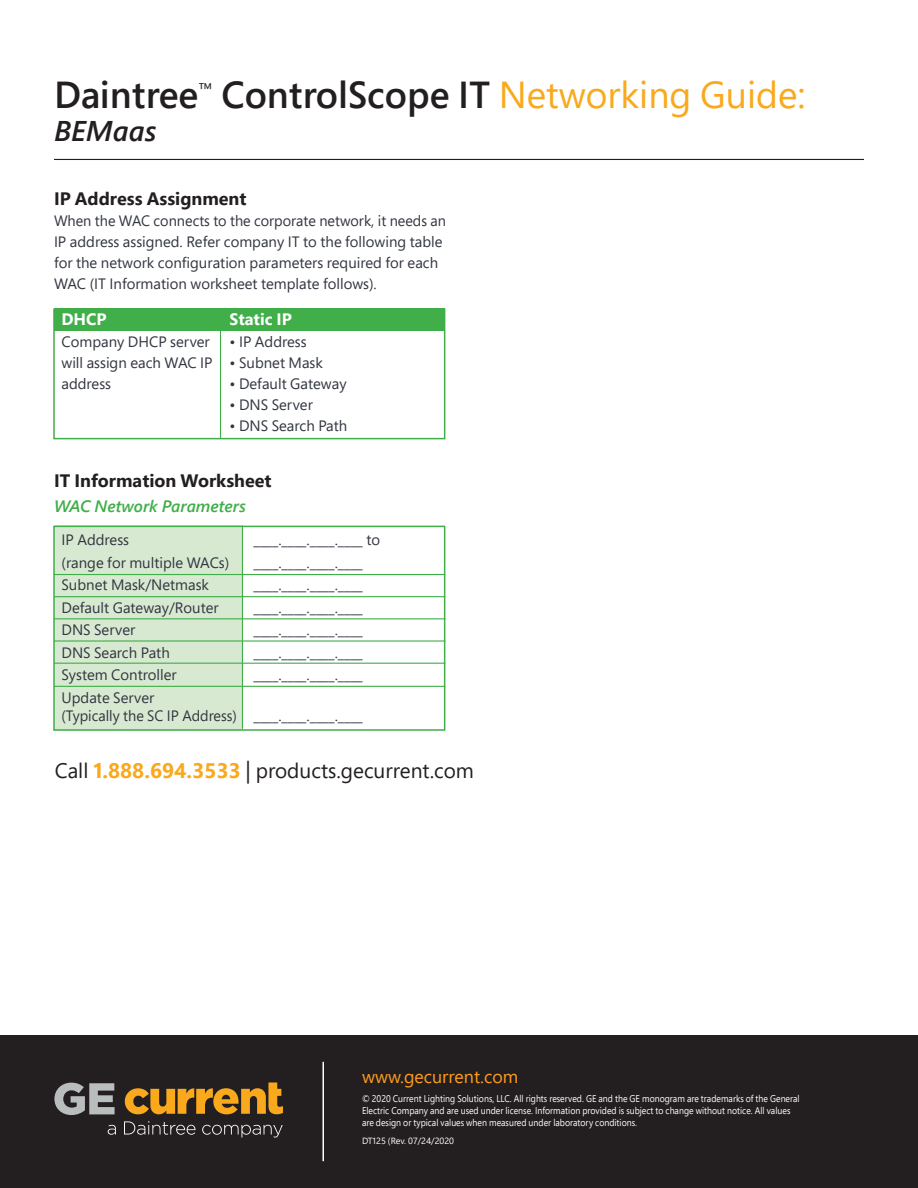
<style>
.page{position:relative;width:918px;height:1188px;background:#fff}
.page>*{position:absolute;margin:0;border:0;box-sizing:border-box;transform-origin:0 0}
.t1{font:600 37.5px "Segoe Pro";color:#231f20}
.t2{font:italic 600 28.5px "Segoe Pro";color:#231f20}
.t3{font:21px "Segoe Pro";color:#231f20}
.Body_Copy{font:700 18px "Segoe Pro";color:#231f20}
.t4{font:18px "Segoe Pro";color:#ff9d1b}
.Body_Copy-2{font:italic 600 16.5px "Segoe Pro";color:#40ae49}
.Body_Copy-3{font:700 16.5px "Segoe Pro";color:#fff}
.Body_Copy-4{font:15px "Segoe Pro";color:#323640}
.t5{font:9.75px/12px "Segoe Pro";color:#fff;scale:.9 1}
.t6{font:9px "Segoe Pro";color:#fff}
.s1{font-weight:400;color:#f9a91b}
.s2{font-weight:700;color:#f9a91b}
.s3{font-size:22.5px}
</style>
<div class="page">
<div style="left:54px;top:309px;width:391px;height:22px;background:#40ae49"></div>
<div style="left:53px;top:309px;width:392px;height:130px;border:2px solid #40ae49"></div>
<hr style="left:220px;top:329px;width:1px;height:109px;background:#40ae49">
<div style="left:54px;top:526px;width:188px;height:205px;background:#d8e9d2"></div>
<div style="left:53px;top:526px;width:392px;height:205px;border:2px solid #40ae49"></div>
<hr style="left:242px;top:526px;width:1px;height:203px;background:#40ae49">
<hr style="left:54px;top:574px;width:391px;height:1px;background:#40ae49">
<hr style="left:54px;top:596px;width:391px;height:1px;background:#40ae49">
<hr style="left:54px;top:618px;width:391px;height:1px;background:#40ae49">
<hr style="left:54px;top:640px;width:391px;height:2px;background:#40ae49">
<hr style="left:54px;top:663px;width:391px;height:1px;background:#40ae49">
<hr style="left:54px;top:686px;width:391px;height:1px;background:#40ae49">
<div style="left:0;top:1035px;width:918px;height:153px;background:#231f20"></div>
<hr style="left:322px;top:1062px;width:2px;height:99px;background:#fff">
<svg style="left:108px;top:1125px;width:8px;height:10px"></svg>
<svg style="left:124px;top:1121px;width:72px;height:14px"></svg>
<svg style="left:202px;top:1125px;width:81px;height:13px"></svg>
<svg style="left:54px;top:1083px;width:61px;height:32px"></svg>
<svg style="left:125px;top:1082px;width:158px;height:32px"></svg>
<hr style="left:54px;top:159px;width:810px;height:1px;background:#231f20">
<p class="t1" style="left:54px;top:69px;width:753px">Daintree<sup>™</sup> ControlScope IT <span class="s1">Networking Guide:</span></p>
<p class="t2" style="left:54px;top:111px;width:104px">BEMaas</p>
<p class="Body_Copy" style="left:54px;top:186px;width:194px">IP Address Assignment</p>
<p class="Body_Copy-4" style="left:54px;top:210px;width:394px">When the WAC connects to the corporate network, it needs an</p>
<p class="Body_Copy-4" style="left:54px;top:231px;width:390px">IP address assigned. Refer company IT to the following table</p>
<p class="Body_Copy-4" style="left:54px;top:252px;width:386px">for the network configuration parameters required for each</p>
<p class="Body_Copy-4" style="left:54px;top:273px;width:324px">WAC (IT Information worksheet template follows).</p>
<p class="Body_Copy-3" style="left:61px;top:307px;width:47px">DHCP</p>
<p class="Body_Copy-3" style="left:229px;top:307px;width:64px">Static IP</p>
<p class="Body_Copy-4" style="left:62px;top:332px;width:150px">Company DHCP server</p>
<p class="Body_Copy-4" style="left:230px;top:332px;width:79px">• IP Address</p>
<p class="Body_Copy-4" style="left:62px;top:353px;width:263px">will assign each WAC IP • Subnet Mask</p>
<p class="Body_Copy-4" style="left:62px;top:374px;width:51px">address</p>
<p class="Body_Copy-4" style="left:230px;top:374px;width:119px">• Default Gateway</p>
<p class="Body_Copy-4" style="left:230px;top:395px;width:85px">• DNS Server</p>
<p class="Body_Copy-4" style="left:230px;top:416px;width:119px">• DNS Search Path</p>
<p class="Body_Copy" style="left:54px;top:467px;width:219px">IT Information Worksheet</p>
<p class="Body_Copy-2" style="left:54px;top:495px;width:194px">WAC Network Parameters</p>
<p class="Body_Copy-4" style="left:62px;top:530px;width:69px">IP Address</p>
<p class="Body_Copy-4" style="left:254px;top:530px;width:128px">____.____.____.____ to</p>
<p class="Body_Copy-4" style="left:62px;top:552px;width:169px">(range for multiple WACs)</p>
<p class="Body_Copy-4" style="left:254px;top:552px;width:111px">____.____.____.____</p>
<p class="Body_Copy-4" style="left:62px;top:575px;width:149px">Subnet Mask/Netmask</p>
<p class="Body_Copy-4" style="left:254px;top:575px;width:111px">____.____.____.____</p>
<p class="Body_Copy-4" style="left:62px;top:597px;width:159px">Default Gateway/Router</p>
<p class="Body_Copy-4" style="left:254px;top:597px;width:111px">____.____.____.____</p>
<p class="Body_Copy-4" style="left:62px;top:620px;width:75px">DNS Server</p>
<p class="Body_Copy-4" style="left:254px;top:620px;width:111px">____.____.____.____</p>
<p class="Body_Copy-4" style="left:62px;top:642px;width:110px">DNS Search Path</p>
<p class="Body_Copy-4" style="left:254px;top:642px;width:111px">____.____.____.____</p>
<p class="Body_Copy-4" style="left:62px;top:665px;width:117px">System Controller</p>
<p class="Body_Copy-4" style="left:254px;top:665px;width:111px">____.____.____.____</p>
<p class="Body_Copy-4" style="left:62px;top:687px;width:94px">Update Server</p>
<p class="Body_Copy-4" style="left:62px;top:705px;width:303px">(Typically the SC IP Address) ____.____.____.____</p>
<p class="t3" style="left:55px;top:756px;width:421px">Call <span class="s2">1.888.694.3533</span> <span class="s3">|</span> products.gecurrent.com</p>
<p class="t4" style="left:362px;top:1064px;width:158px">www.gecurrent.com</p>
<p class="t5" style="left:362px;top:1092px;width:488px">© 2020 Current Lighting Solutions, LLC. All rights reserved. GE and the GE monogram are trademarks of the General<br>Electric Company and are used under license. Information provided is subject to change without notice. All values are design or typical values when measured under laboratory conditions.</p>
<p class="t6" style="left:362px;top:1134px;width:94px">DT125 (Rev. 07/24/2020</p>
</div>
